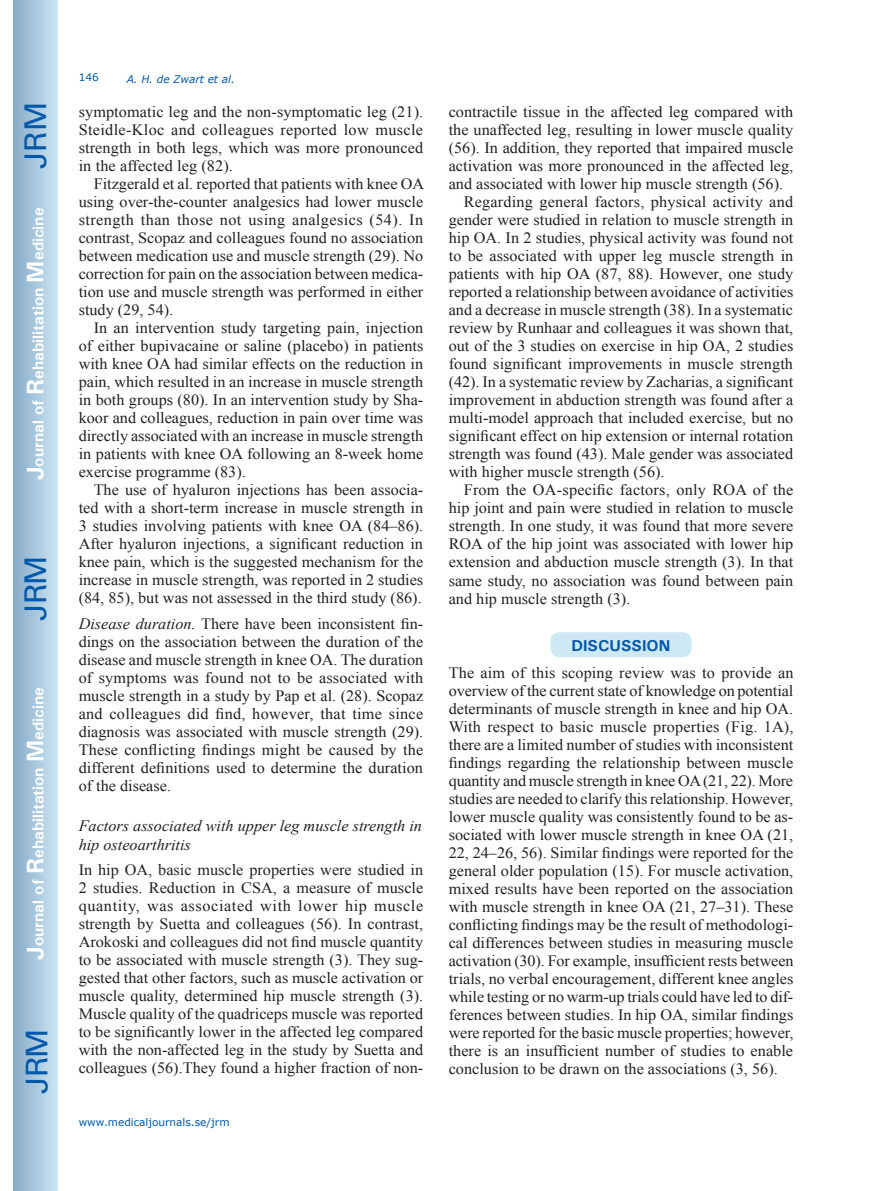
<style>
.page{position:relative;width:872px;height:1191px;background:#fff}
.page>*{position:absolute;margin:0;border:0;box-sizing:border-box;transform-origin:0 0}
.t1{font:30px "Univers";letter-spacing:-.03em;color:#0157a8}
.t2{font:15.75px/18px "Times New Roman";color:#231f20;text-align:justify}
.t3{font:700 15.75px "Univers";color:#fff}
.t4{font:italic 15.75px/18.9px "Times New Roman";color:#231f20}
.t5{font:700 15.75px "Univers";color:#0157a8}
.t6{font:10.5px "Verdana";color:#0157a8}
.t7{font:italic 10.5px "Verdana";color:#0157a8}
.s1{font-size:24px}
.s2{font-style:italic}
</style>
<div class="page">
<div style="left:14px;top:0;width:43px;height:1191px;background:linear-gradient(to right,#88acca,#cbe5f2)"></div>
<div style="left:549px;top:631px;width:143px;height:27px;background:#cee8f4;border-radius:10px"></div>
<div style="left:549px;top:631px;width:144px;height:27px;border:2px solid #fff;border-radius:10px"></div>
<h1 class="t1" style="left:18px;top:169px;width:68px;rotate:-90deg">JRM</h1>
<p class="t3" style="left:28px;top:480px;width:274px;rotate:-90deg"><span class="s1">J</span>ournal of <span class="s1">R</span>ehabilitation <span class="s1">M</span>edicine</p>
<h1 class="t1" style="left:18px;top:620px;width:67px;rotate:-90deg">JRM</h1>
<p class="t3" style="left:28px;top:959px;width:274px;rotate:-90deg"><span class="s1">J</span>ournal of <span class="s1">R</span>ehabilitation <span class="s1">M</span>edicine</p>
<h1 class="t1" style="left:19px;top:1093px;width:67px;rotate:-90deg">JRM</h1>
<p class="t6" style="left:79px;top:70px;width:22px">146</p>
<p class="t7" style="left:127px;top:72px;width:110px">A. H. de Zwart et al.</p>
<p class="t2" style="left:79px;top:103px;width:346px">symptomatic leg and the non-symptomatic leg (21).<br>Steidle-Kloc and colleagues reported low muscle strength in both legs, which was more pronounced in the affected leg (82).</p>
<p class="t2" style="left:79px;top:175px;width:347px;text-indent:15px">Fitzgerald et al. reported that patients with knee OA using over-the-counter analgesics had lower muscle strength than those not using analgesics (54). In contrast, Scopaz and colleagues found no association between medication use and muscle strength (29). No correction for pain on the association between medica&shy;tion use and muscle strength was performed in either study (29, 54).</p>
<p class="t2" style="left:79px;top:319px;width:346px;text-indent:15px">In an intervention study targeting pain, injection of either bupivacaine or saline (placebo) in patients with knee OA had similar effects on the reduction in pain, which resulted in an increase in muscle strength in both groups (80). In an intervention study by Sha&shy;koor and colleagues, reduction in pain over time was directly associated with an increase in muscle strength in patients with knee OA following an 8-week home exercise programme (83).</p>
<p class="t2" style="left:79px;top:481px;width:346px;text-indent:15px">The use of hyaluron injections has been associa&shy;ted with a short-term increase in muscle strength in 3 studies involving patients with knee OA (84–86).<br>After hyaluron injections, a significant reduction in knee pain, which is the suggested mechanism for the increase in muscle strength, was reported in 2 studies (84, 85), but was not assessed in the third study (86).</p>
<p class="t2" style="left:79px;top:614px;width:346px"><span class="s2">Disease duration.</span> There have been inconsistent fin&shy;dings on the association between the duration of the disease and muscle strength in knee OA. The duration of symptoms was found not to be associated with muscle strength in a study by Pap et al. (28). Scopaz and colleagues did find, however, that time since diagnosis was associated with muscle strength (29).<br>These conflicting findings might be caused by the different definitions used to determine the duration of the disease.</p>
<p class="t4" style="left:79px;top:816px;width:345px">Factors associated with upper leg muscle strength in hip osteoarthritis</p>
<p class="t2" style="left:79px;top:861px;width:346px">In hip OA, basic muscle properties were studied in 2 studies. Reduction in CSA, a measure of muscle quantity, was associated with lower hip muscle strength by Suetta and colleagues (56). In contrast, Arokoski and colleagues did not find muscle quantity to be associated with muscle strength (3). They sug&shy;gested that other factors, such as muscle activation or muscle quality, determined hip muscle strength (3).<br>Muscle quality of the quadriceps muscle was reported to be significantly lower in the affected leg compared with the non-affected leg in the study by Suetta and colleagues (56).They found a higher fraction of non-</p>
<p class="t6" style="left:79px;top:1114px;width:152px">www.medicaljournals.se/jrm</p>
<p class="t2" style="left:449px;top:103px;width:346px">contractile tissue in the affected leg compared with</p>
<p class="t2" style="left:449px;top:121px;width:346px">the unaffected leg, resulting in lower muscle quality</p>
<p class="t2" style="left:449px;top:139px;width:346px">(56). In addition, they reported that impaired muscle</p>
<p class="t2" style="left:449px;top:157px;width:346px">activation was more pronounced in the affected leg,</p>
<p class="t2" style="left:449px;top:175px;width:336px">and associated with lower hip muscle strength (56).</p>
<p class="t2" style="left:464px;top:193px;width:331px">Regarding general factors, physical activity and</p>
<p class="t2" style="left:449px;top:211px;width:346px">gender were studied in relation to muscle strength in</p>
<p class="t2" style="left:449px;top:229px;width:346px">hip OA. In 2 studies, physical activity was found not</p>
<p class="t2" style="left:449px;top:247px;width:346px">to be associated with upper leg muscle strength in</p>
<p class="t2" style="left:449px;top:265px;width:346px">patients with hip OA (87, 88). However, one study</p>
<p class="t2" style="left:449px;top:283px;width:346px">reported a relationship between avoidance of activities</p>
<p class="t2" style="left:449px;top:301px;width:346px">and a decrease in muscle strength (38). In a systematic</p>
<p class="t2" style="left:449px;top:319px;width:346px">review by Runhaar and colleagues it was shown that,</p>
<p class="t2" style="left:449px;top:337px;width:346px">out of the 3 studies on exercise in hip OA, 2 studies</p>
<p class="t2" style="left:449px;top:355px;width:346px">found significant improvements in muscle strength</p>
<p class="t2" style="left:449px;top:373px;width:346px">(42). In a systematic review by Zacharias, a significant</p>
<p class="t2" style="left:449px;top:391px;width:346px">improvement in abduction strength was found after a</p>
<p class="t2" style="left:449px;top:409px;width:346px">multi-model approach that included exercise, but no</p>
<p class="t2" style="left:449px;top:427px;width:346px">significant effect on hip extension or internal rotation</p>
<p class="t2" style="left:449px;top:445px;width:346px">strength was found (43). Male gender was associated</p>
<p class="t2" style="left:449px;top:463px;width:217px">with higher muscle strength (56).</p>
<p class="t2" style="left:464px;top:481px;width:331px">From the OA-specific factors, only ROA of the</p>
<p class="t2" style="left:449px;top:499px;width:346px">hip joint and pain were studied in relation to muscle</p>
<p class="t2" style="left:449px;top:517px;width:346px">strength. In one study, it was found that more severe</p>
<p class="t2" style="left:449px;top:535px;width:346px">ROA of the hip joint was associated with lower hip</p>
<p class="t2" style="left:449px;top:553px;width:346px">extension and abduction muscle strength (3). In that</p>
<p class="t2" style="left:449px;top:571px;width:346px">same study, no association was found between pain</p>
<p class="t2" style="left:449px;top:589px;width:183px">and hip muscle strength (3).</p>
<p class="t5" style="left:571px;top:635px;width:100px">DISCUSSION</p>
<p class="t2" style="left:449px;top:663px;width:346px">The aim of this scoping review was to provide an overview of the current state of knowledge on potential determinants of muscle strength in knee and hip OA.<br>With respect to basic muscle properties (Fig. 1A), there are a limited number of studies with inconsistent findings regarding the relationship between muscle quantity and muscle strength in knee OA (21, 22). More studies are needed to clarify this relationship. However, lower muscle quality was consistently found to be as&shy;sociated with lower muscle strength in knee OA (21, 22, 24–26, 56). Similar findings were reported for the general older population (15). For muscle activation, mixed results have been reported on the association with muscle strength in knee OA (21, 27–31). These conflicting findings may be the result of methodologi&shy;cal differences between studies in measuring muscle activation (30). For example, insufficient rests between trials, no verbal encouragement, different knee angles while testing or no warm-up trials could have led to dif&shy;ferences between studies. In hip OA, similar findings were reported for the basic muscle properties; however, there is an insufficient number of studies to enable conclusion to be drawn on the associations (3, 56).</p>
</div>
